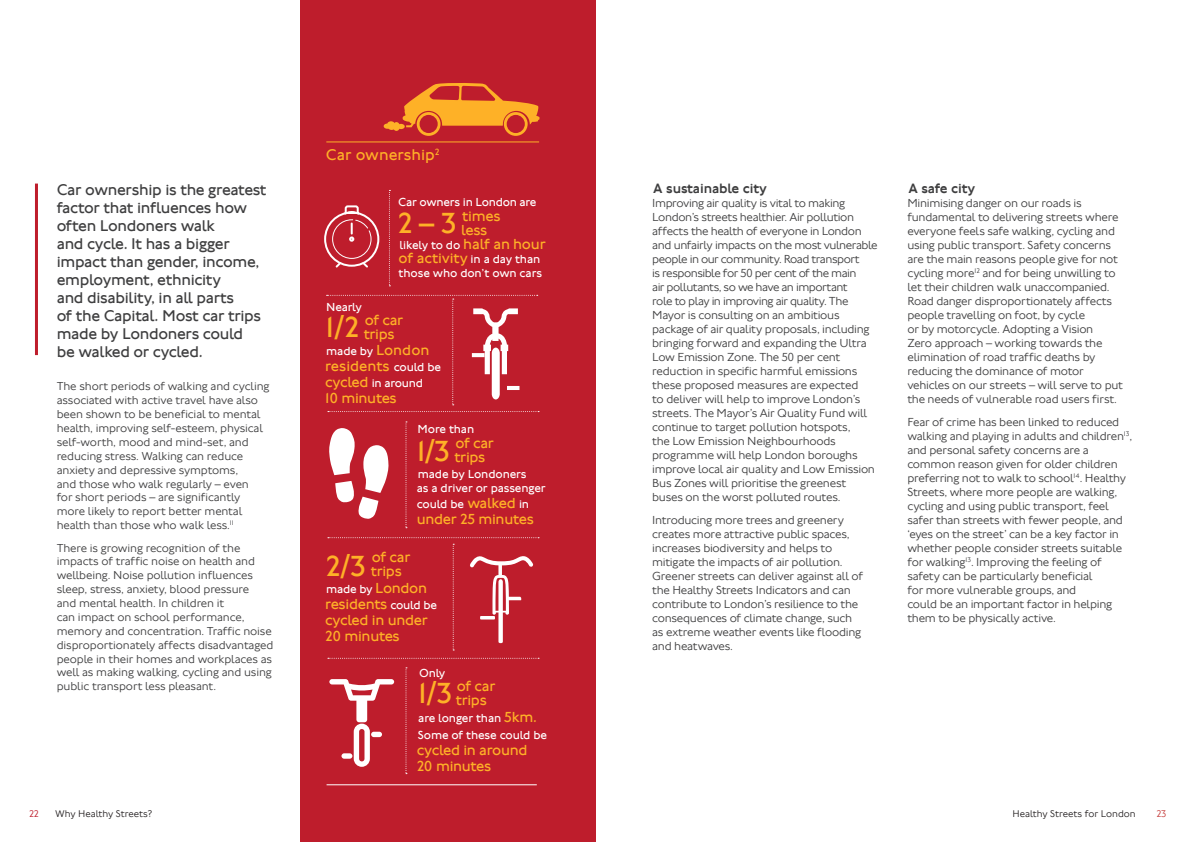
<style>
.page{position:relative;width:1191px;height:842px;background:#fff}
.page>*{position:absolute;margin:0;border:0;box-sizing:border-box;transform-origin:0 0}
.Folio_Right_10_10{font:30px "Johnston 100";color:#feb127}
.t1{font:16px/18px "Johnston 100";letter-spacing:-.02em;color:#3e3e3f}
.Folio_Right_10_10-2{font:16px "Johnston 100";color:#feb127}
.Folio_Right_10_10-3{font:15px/14px "Johnston 100";letter-spacing:-.02em;color:#feb127}
.Body_12_14_90pc{font:15px/16px "Johnston 100";letter-spacing:-.02em;color:#feb127}
.Folio_Right_10_10-4{font:15px "Johnston 100";color:#feb127}
.Body_12_14_90pc-2{font:500 14px "Johnston 100";letter-spacing:-.01em;color:#3e3e3f}
.t2{font:300 12px/14px "Johnston 100";letter-spacing:-.025em;color:#3e3e3f}
.Body_12_14_90pc-3{font:12px/14px "Johnston 100";letter-spacing:-.01em;color:#fff}
.Folio_Right_10_10-5{font:12px "Johnston 100";letter-spacing:-.02em;color:#fff}
.Body_12_14_90pc-4{font:300 11.9px/13.9px "Johnston 100";letter-spacing:-.01em;color:#3e3e3f}
.Folio_Left_10_10{font:300 10px "Johnston 100";color:#231f20}
.Folio_Left_10_10-2{font:300 10px "Johnston 100";color:#be1d2c}
.t3{font:300 10px "Johnston 100";color:#c43938}
.s1{font-size:15px;color:#feb127}
.s2{font-size:12px;color:#fff}
</style>
<div class="page">
<div style="left:300px;top:0;width:295px;height:842px;background:#be1d2c"></div>
<hr style="left:35px;top:184px;width:3px;height:171px;background:#be1d2c">
<svg style="left:328px;top:411px;width:211px;height:1px"></svg>
<svg style="left:328px;top:537px;width:211px;height:1px"></svg>
<svg style="left:328px;top:658px;width:211px;height:1px"></svg>
<svg style="left:329px;top:428px;width:60px;height:91px"></svg>
<svg style="left:470px;top:556px;width:63px;height:87px"></svg>
<svg style="left:329px;top:679px;width:65px;height:88px"></svg>
<hr style="left:326px;top:784px;width:211px;height:1px;background:#fff">
<svg style="left:324px;top:205px;width:56px;height:63px"></svg>
<hr style="left:326px;top:141px;width:213px;height:1px;background:#feb127">
<svg style="left:504px;top:112px;width:23px;height:24px"></svg>
<div style="left:507px;top:115px;width:18px;height:18px;background:#be1d2c;border-radius:50%"></div>
<div style="left:417px;top:112px;width:23px;height:24px;background:#feb127;border-radius:50%"></div>
<div style="left:419px;top:115px;width:19px;height:18px;background:#be1d2c;border-radius:50%"></div>
<div style="left:397px;top:124px;width:8px;height:5px;background:#feb127;border-radius:50%"></div>
<div style="left:387px;top:121px;width:7px;height:6px;background:#feb127;border-radius:50%"></div>
<svg style="left:384px;top:124px;width:10px;height:6px"></svg>
<div style="left:393px;top:122px;width:7px;height:9px;background:#feb127;border-radius:50%"></div>
<svg style="left:403px;top:83px;width:136px;height:45px"></svg>
<svg style="left:326px;top:295px;width:212px;height:110px"></svg>
<svg style="left:405px;top:421px;width:2px;height:107px"></svg>
<svg style="left:389px;top:190px;width:1px;height:96px"></svg>
<svg style="left:405px;top:667px;width:2px;height:107px"></svg>
<svg style="left:453px;top:544px;width:1px;height:106px"></svg>
<p class="t1" style="left:57px;top:181px;width:211px">Car ownership is the greatest factor that influences how often Londoners walk<br>and cycle. It has a bigger impact than gender, income, employment, ethnicity<br>and disability, in all parts<br>of the Capital. Most car trips made by Londoners could<br>be walked or cycled.</p>
<p class="Body_12_14_90pc-4" style="left:57px;top:380px;width:214px">The short periods of walking and cycling associated with active travel have also been shown to be beneficial to mental health, improving self-esteem, physical self-worth, mood and mind-set, and reducing stress. Walking can reduce anxiety and depressive symptoms,<br>and those who walk regularly – even<br>for short periods – are significantly more likely to report better mental health than those who walk less.<sup>11</sup></p>
<p class="Body_12_14_90pc-4" style="left:57px;top:541px;width:218px">There is growing recognition of the impacts of traffic noise on health and wellbeing. Noise pollution influences sleep, stress, anxiety, blood pressure<br>and mental health. In children it<br>can impact on school performance, memory and concentration. Traffic noise disproportionately affects disadvantaged people in their homes and workplaces as well as making walking, cycling and using public transport less pleasant.</p>
<p class="Folio_Right_10_10-2" style="left:326px;top:146px;width:115px">Car ownership<sup>2</sup></p>
<p class="Folio_Right_10_10-5" style="left:398px;top:195px;width:140px">Car owners in London are</p>
<p class="Folio_Right_10_10" style="left:397px;top:207px;width:60px">2 – 3</p>
<p class="Folio_Right_10_10-3" style="left:461px;top:209px;width:41px">times less</p>
<p class="Body_12_14_90pc-3" style="left:399px;top:238px;width:148px">likely to do <span class="s1">half an hour</span></p>
<p class="Body_12_14_90pc" style="left:398px;top:250px;width:143px">of activity <span class="s2">in a day than</span></p>
<p class="Body_12_14_90pc-3" style="left:398px;top:266px;width:145px">those who don’t own cars</p>
<p class="Folio_Right_10_10-5" style="left:326px;top:300px;width:37px">Nearly</p>
<p class="Folio_Right_10_10-3" style="left:364px;top:313px;width:41px">of car trips</p>
<p class="Folio_Right_10_10" style="left:325px;top:311px;width:35px">1/2</p>
<p class="Folio_Right_10_10-5" style="left:326px;top:345px;width:105px">made by <span class="s1">London</span></p>
<p class="Folio_Right_10_10-4" style="left:325px;top:358px;width:117px">residents <span class="s2">could be</span></p>
<p class="Folio_Right_10_10-5" style="left:325px;top:377px;width:99px"><span class="s1">cycled</span> in around</p>
<p class="Folio_Right_10_10-3" style="left:325px;top:392px;width:73px">10 minutes</p>
<p class="Body_12_14_90pc-3" style="left:417px;top:422px;width:58px">More than</p>
<p class="Folio_Right_10_10" style="left:417px;top:434px;width:34px">1/3</p>
<p class="Body_12_14_90pc-3" style="left:417px;top:467px;width:130px">made by Londoners<br>as a driver or passenger</p>
<p class="Body_12_14_90pc-3" style="left:417px;top:497px;width:114px">could be <span class="s1">walked</span> in</p>
<p class="Body_12_14_90pc" style="left:417px;top:511px;width:119px">under 25 minutes</p>
<p class="Folio_Right_10_10-3" style="left:454px;top:436px;width:41px">of car trips</p>
<p class="Folio_Right_10_10-3" style="left:371px;top:550px;width:41px">of car trips</p>
<p class="Folio_Right_10_10" style="left:325px;top:549px;width:42px">2/3</p>
<p class="Folio_Right_10_10-5" style="left:326px;top:582px;width:102px">made by <span class="s1">London</span></p>
<p class="Folio_Right_10_10-3" style="left:325px;top:596px;width:113px;line-height:16px">residents <span class="s2">could be </span>cycled in under<br>20 minutes</p>
<p class="Folio_Right_10_10-5" style="left:419px;top:666px;width:28px">Only</p>
<p class="Folio_Right_10_10-3" style="left:456px;top:679px;width:41px">of car trips</p>
<p class="Folio_Right_10_10" style="left:418px;top:677px;width:35px">1/3</p>
<p class="Body_12_14_90pc-3" style="left:418px;top:728px;width:131px">Some of these could be</p>
<p class="Body_12_14_90pc" style="left:417px;top:742px;width:112px">cycled in around<br>20 minutes</p>
<p class="Folio_Right_10_10-5" style="left:418px;top:712px;width:120px">are longer than <span class="s1">5km.</span></p>
<p class="Body_12_14_90pc-2" style="left:653px;top:181px;width:115px">A sustainable city</p>
<p class="t2" style="left:652px;top:196px;width:227px">Improving air quality is vital to making London’s streets healthier. Air pollution affects the health of everyone in London and unfairly impacts on the most vulnerable people in our community. Road transport<br>is responsible for 50 per cent of the main<br>air pollutants, so we have an important<br>role to play in improving air quality. The Mayor is consulting on an ambitious package of air quality proposals, including bringing forward and expanding the Ultra Low Emission Zone. The 50 per cent reduction in specific harmful emissions these proposed measures are expected<br>to deliver will help to improve London’s streets. The Mayor’s Air Quality Fund will continue to target pollution hotspots,<br>the Low Emission Neighbourhoods programme will help London boroughs improve local air quality and Low Emission Bus Zones will prioritise the greenest buses on the worst polluted routes.</p>
<p class="t2" style="left:652px;top:513px;width:212px">Introducing more trees and greenery creates more attractive public spaces, increases biodiversity and helps to mitigate the impacts of air pollution.<br>Greener streets can deliver against all of the Healthy Streets Indicators and can contribute to London’s resilience to the consequences of climate change, such as extreme weather events like flooding and heatwaves.</p>
<p class="Body_12_14_90pc-2" style="left:908px;top:181px;width:68px">A safe city</p>
<p class="t2" style="left:907px;top:196px;width:217px">Minimising danger on our roads is fundamental to delivering streets where everyone feels safe walking, cycling and using public transport. Safety concerns are the main reasons people give for not cycling more<sup>12</sup> and for being unwilling to let their children walk unaccompanied.<br>Road danger disproportionately affects people travelling on foot, by cycle<br>or by motorcycle. Adopting a Vision<br>Zero approach – working towards the elimination of road traffic deaths by reducing the dominance of motor vehicles on our streets – will serve to put the needs of vulnerable road users first.</p>
<p class="t2" style="left:907px;top:415px;width:226px">Fear of crime has been linked to reduced walking and playing in adults and children<sup>13</sup>, and personal safety concerns are a common reason given for older children preferring not to walk to school<sup>14</sup>. Healthy Streets, where more people are walking, cycling and using public transport, feel safer than streets with fewer people, and ‘eyes on the street’ can be a key factor in whether people consider streets suitable for walking<sup>13</sup>. Improving the feeling of safety can be particularly beneficial<br>for more vulnerable groups, and<br>could be an important factor in helping them to be physically active.</p>
<p class="Folio_Left_10_10-2" style="left:29px;top:808px;width:11px">22</p>
<p class="Folio_Left_10_10" style="left:55px;top:808px;width:99px">Why Healthy Streets?</p>
<p class="Folio_Left_10_10" style="left:1012px;top:808px;width:125px">Healthy Streets for London</p>
<p class="t3" style="left:1156px;top:808px;width:11px">23</p>
</div>
